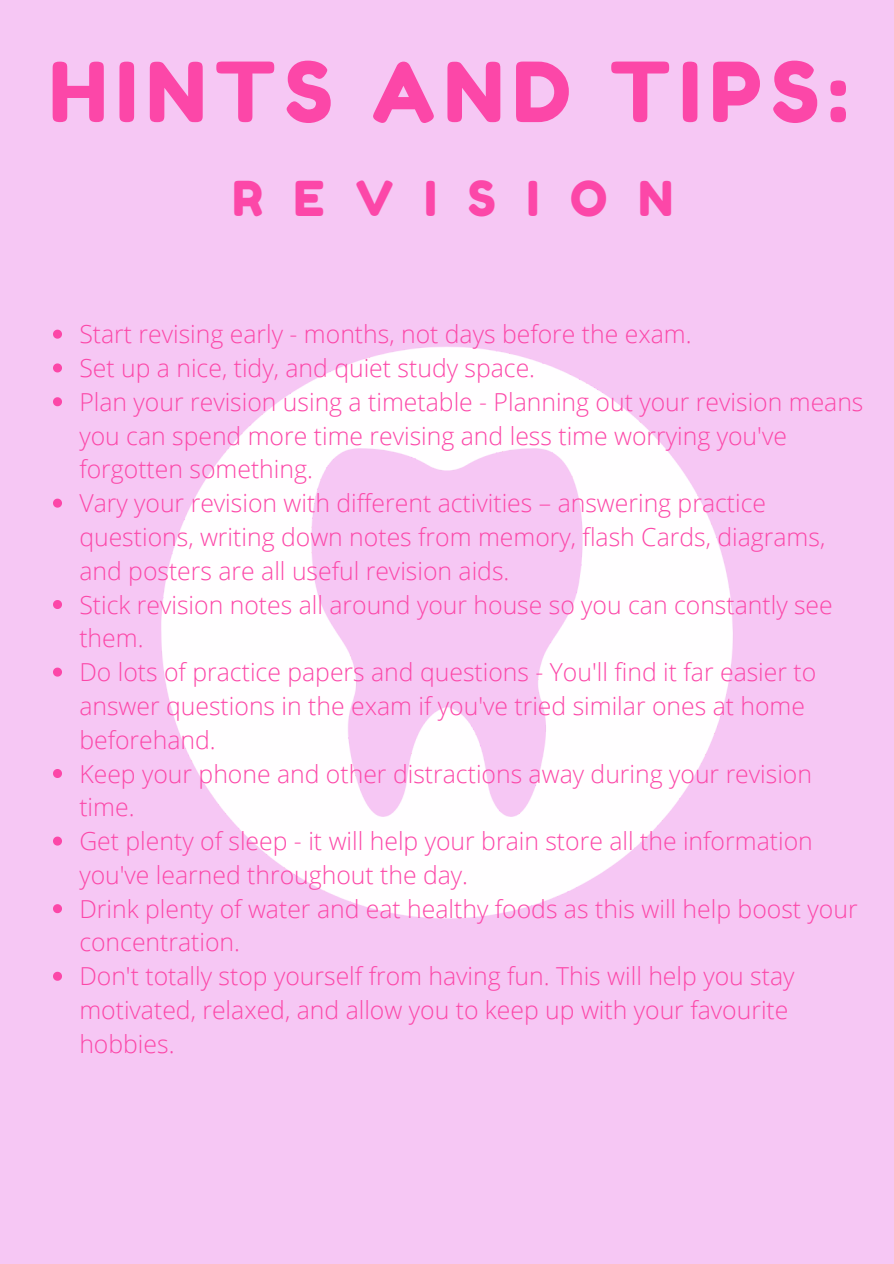
<style>
.page{position:relative;width:894px;height:1264px;background:#fff}
.page>*{position:absolute;margin:0;border:0;box-sizing:border-box;transform-origin:0 0}
.t1{font:82.5px "Fredoka One";letter-spacing:.11em;color:#fc47a8}
.t2{font:48px "Fredoka One";letter-spacing:.645em;color:#fc47a8}
.t3{font:300 24.75px/33.8px "Open Sans";color:#fc47a8}
</style>
<div class="page">
<div style="left:0;top:0;width:893px;height:1263px;background:#f6c7f4"></div>
<img style="left:161px;top:346px;width:572px;height:573px">
<svg style="left:53px;top:329px;width:9px;height:10px"></svg>
<svg style="left:53px;top:363px;width:9px;height:9px"></svg>
<svg style="left:53px;top:397px;width:9px;height:9px"></svg>
<svg style="left:53px;top:498px;width:9px;height:9px"></svg>
<svg style="left:53px;top:600px;width:9px;height:9px"></svg>
<svg style="left:53px;top:667px;width:9px;height:9px"></svg>
<svg style="left:53px;top:769px;width:9px;height:9px"></svg>
<svg style="left:53px;top:836px;width:9px;height:9px"></svg>
<svg style="left:53px;top:904px;width:9px;height:9px"></svg>
<svg style="left:53px;top:971px;width:9px;height:9px"></svg>
<p class="t1" style="left:49px;top:42px;width:800px">HINTS AND TIPS:</p>
<p class="t2" style="left:232px;top:170px;width:442px">REVISION</p>
<p class="t3" style="left:79px;top:317px;width:613px">Start revising early - months, not days before the exam.</p>
<p class="t3" style="left:79px;top:350px;width:457px">Set up a nice, tidy, and quiet study space.</p>
<p class="t3" style="left:79px;top:384px;width:785px">Plan your revision using a timetable - Planning out your revision means you can spend more time revising and less time worrying you've forgotten something.</p>
<p class="t3" style="left:79px;top:485px;width:747px">Vary your revision with different activities – answering practice questions, writing down notes from memory, flash Cards, diagrams, and posters are all useful revision aids.</p>
<p class="t3" style="left:79px;top:587px;width:754px">Stick revision notes all around your house so you can constantly see them.</p>
<p class="t3" style="left:79px;top:654px;width:738px">Do lots of practice papers and questions - You'll find it far easier to answer questions in the exam if you've tried similar ones at home beforehand.</p>
<p class="t3" style="left:79px;top:756px;width:734px">Keep your phone and other distractions away during your revision time.</p>
<p class="t3" style="left:79px;top:823px;width:734px">Get plenty of sleep - it will help your brain store all the information you've learned throughout the day.</p>
<p class="t3" style="left:79px;top:891px;width:779px">Drink plenty of water and eat healthy foods as this will help boost your concentration.</p>
<p class="t3" style="left:79px;top:958px;width:716px">Don't totally stop yourself from having fun. This will help you stay motivated, relaxed, and allow you to keep up with your favourite hobbies.</p>
</div>
